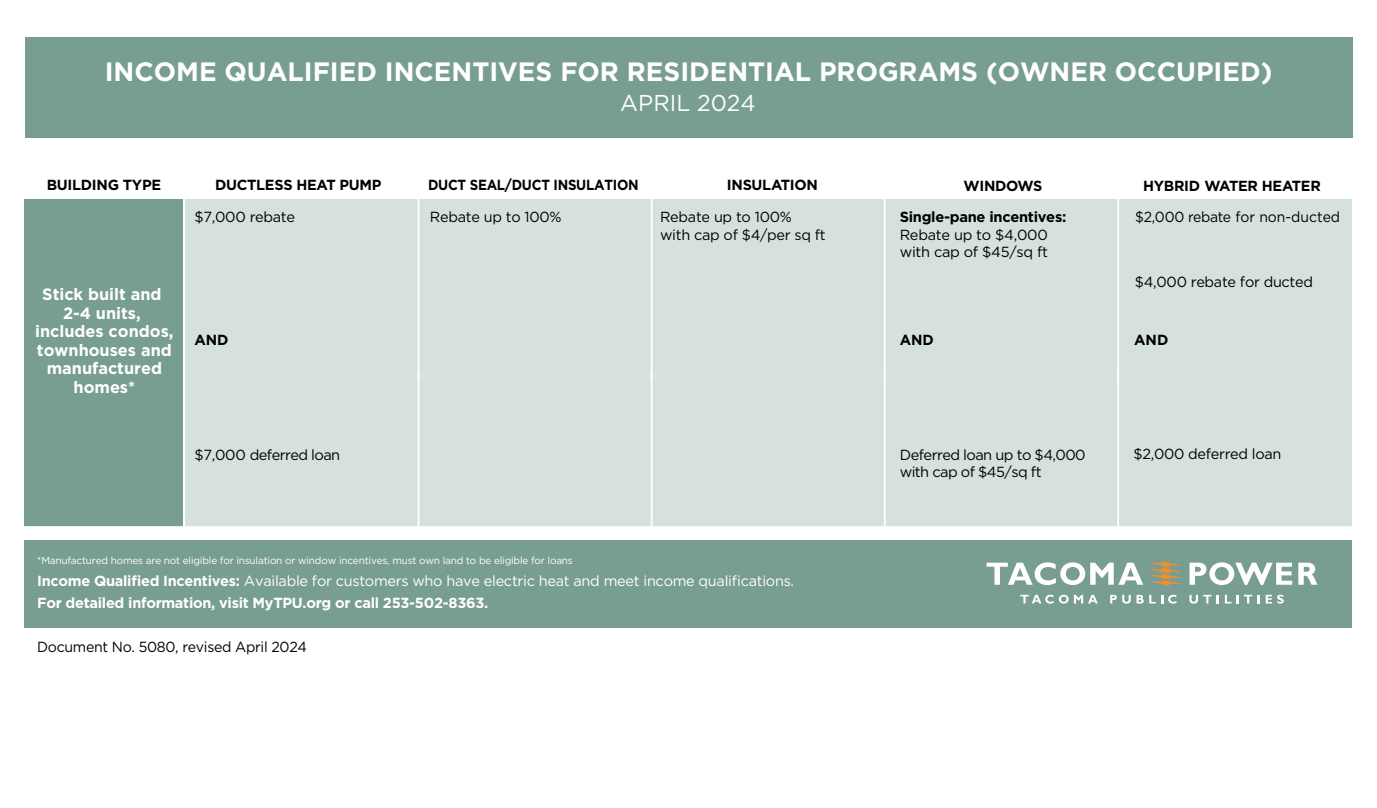
<style>
.page{position:relative;width:1377px;height:808px;background:#fff}
.page>*{position:absolute;margin:0;border:0;box-sizing:border-box;transform-origin:0 0}
.t1{font:700 26.55px "Gotham";color:#fff}
.t2{font:22.95px "Gotham";color:#fff}
.t3{font:700 16.43px/18.4px "Gotham";color:#fff;text-align:center}
.t4{font:14.62px/17.6px "Gotham";letter-spacing:-.02em;color:#000}
.t5{font:700 14.62px/21.8px "Gotham";letter-spacing:-.02em;color:#fff}
.t6{font:700 14.62px "Gotham";letter-spacing:-.02em;color:#000}
.t7{font:14.62px/17.6px "Gotham";letter-spacing:-.04em;color:#000}
.t8{font:14.62px "Gotham";color:#000;scale:.95 1}
.t9{font:700 14.62px "Gotham";letter-spacing:-.02em;color:#000;scale:.91 1}
.t10{font:10.12px "Gotham";letter-spacing:-.02em;color:#fff}
.s1{font-weight:400}
</style>
<div class="page">
<div style="left:185px;top:199px;width:1167px;height:327px;background:#d6e1de"></div>
<div style="left:25px;top:199px;width:158px;height:327px;background:#789d92"></div>
<div style="left:25px;top:37px;width:1327px;height:100px;background:#789d92"></div>
<hr style="left:418px;top:199px;width:1px;height:181px;background:#fff">
<hr style="left:418px;top:371px;width:1px;height:156px;background:#fff">
<hr style="left:651px;top:199px;width:2px;height:181px;background:#fff">
<hr style="left:651px;top:371px;width:2px;height:156px;background:#fff">
<hr style="left:884px;top:199px;width:2px;height:181px;background:#fff">
<hr style="left:884px;top:371px;width:2px;height:156px;background:#fff">
<hr style="left:1117px;top:199px;width:2px;height:181px;background:#fff">
<hr style="left:1117px;top:371px;width:2px;height:156px;background:#fff">
<div style="left:25px;top:540px;width:1327px;height:87px;background:#789d92"></div>
<svg style="left:1020px;top:594px;width:78px;height:9px"></svg>
<svg style="left:1110px;top:594px;width:21px;height:9px"></svg>
<svg style="left:1137px;top:594px;width:40px;height:9px"></svg>
<svg style="left:1189px;top:594px;width:30px;height:9px"></svg>
<svg style="left:1225px;top:594px;width:6px;height:9px"></svg>
<svg style="left:1237px;top:594px;width:15px;height:9px"></svg>
<svg style="left:1258px;top:595px;width:2px;height:8px"></svg>
<svg style="left:1266px;top:594px;width:18px;height:9px"></svg>
<svg style="left:1151px;top:561px;width:29px;height:25px"></svg>
<svg style="left:1190px;top:562px;width:127px;height:23px"></svg>
<svg style="left:987px;top:562px;width:156px;height:23px"></svg>
<h1 class="t1" style="left:105px;top:54px;width:1169px">INCOME QUALIFIED INCENTIVES FOR RESIDENTIAL PROGRAMS (OWNER OCCUPIED)</h1>
<h2 class="t2" style="left:620px;top:89px;width:137px">APRIL 2024</h2>
<p class="t6" style="left:47px;top:175px;width:116px">BUILDING TYPE</p>
<p class="t6" style="left:215px;top:175px;width:168px">DUCTLESS HEAT PUMP</p>
<p class="t9" style="left:428px;top:175px;width:233px">DUCT SEAL/DUCT INSULATION</p>
<p class="t6" style="left:727px;top:175px;width:93px">INSULATION</p>
<p class="t6" style="left:963px;top:176px;width:81px">WINDOWS</p>
<p class="t6" style="left:1143px;top:176px;width:179px">HYBRID WATER HEATER</p>
<p class="t4" style="left:194px;top:208px;width:102px">$7,000 rebate</p>
<p class="t4" style="left:430px;top:208px;width:133px">Rebate up to 100%</p>
<p class="t4" style="left:660px;top:208px;width:167px">Rebate up to 100%<br>with cap of $4/per sq ft</p>
<p class="t8" style="left:1135px;top:208px;width:217px">$2,000 rebate for non-ducted</p>
<p class="t6" style="left:900px;top:207px;width:168px">Single-pane incentives:</p>
<p class="t4" style="left:900px;top:226px;width:150px">Rebate up to $4,000 with cap of $45/sq ft</p>
<p class="t3" style="left:35px;top:285px;width:140px">Stick built and<br>2-4 units, includes condos, townhouses and manufactured homes*</p>
<p class="t6" style="left:194px;top:330px;width:36px">AND</p>
<p class="t7" style="left:194px;top:445px;width:147px">$7,000 deferred loan</p>
<p class="t10" style="left:37px;top:554px;width:537px">*Manufactured homes are not eligible for insulation or window incentives, must own land to be eligible for loans</p>
<p class="t5" style="left:37px;top:569px;width:758px">Income Qualified Incentives: <span class="s1">Available for customers who have electric heat and meet income qualifications.<br></span>For detailed information, visit MyTPU.org or call 253-502-8363.</p>
<p class="t4" style="left:37px;top:637px;width:271px">Document No. 5080, revised April 2024</p>
<p class="t4" style="left:1135px;top:273px;width:180px">$4,000 rebate for ducted</p>
<p class="t6" style="left:900px;top:330px;width:36px">AND</p>
<p class="t6" style="left:1134px;top:330px;width:36px">AND</p>
<p class="t7" style="left:900px;top:445px;width:187px">Deferred loan up to $4,000 with cap of $45/sq ft</p>
<p class="t4" style="left:1133px;top:445px;width:150px">$2,000 deferred loan</p>
</div>
